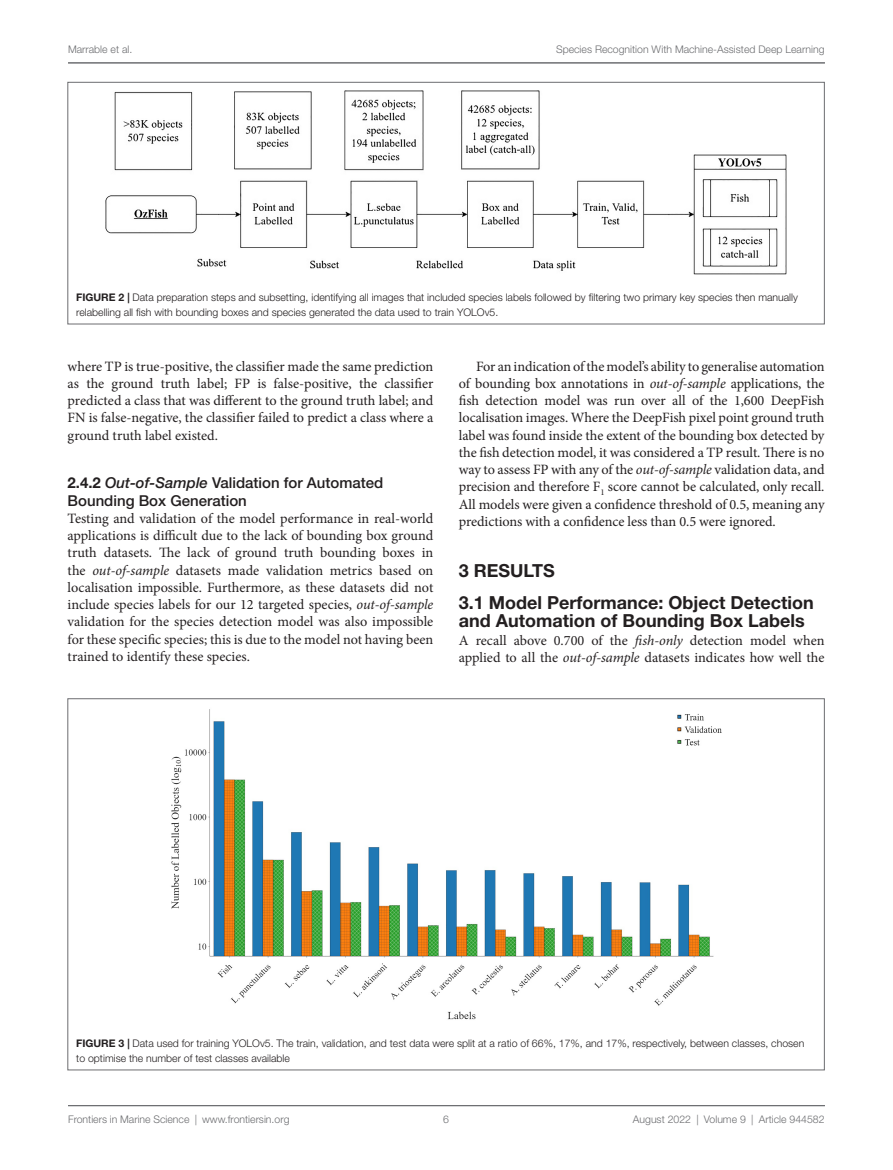
<style>
.page{position:relative;width:893px;height:1170px;background:#fff}
.page>*{position:absolute;margin:0;border:0;box-sizing:border-box;transform-origin:0 0}
.SecHeadB{font:700 18px/18.8px "Helvetica Neue LT Std";color:#231f20}
.SecHeadA{font:700 18px "Helvetica Neue LT Std";color:#231f20}
.SecHeadC{font:500 15px/18px "Helvetica Neue LT Std";color:#231f20}
.Para{font:14.25px/17.2px "Minion Pro";color:#231f20;text-align:justify}
.ParaIndent{font:14.25px/17.2px "Minion Pro";letter-spacing:-.005em;color:#231f20;text-align:justify}
.FigCaption{font:300 10.5px/14.2px "Helvetica Neue LT Std";color:#231f20}
.t1{font:300 10.5px "Helvetica Neue LT Std";color:#6c6d70}
.s1{font-weight:700}
.s2{font-style:italic}
</style>
<div class="page">
<hr style="left:68px;top:63px;width:757px;height:1px;background:#6c6d70">
<hr style="left:68px;top:1105px;width:757px;height:1px;background:#6c6d70">
<img style="left:171px;top:709px;width:551px;height:311px">
<img style="left:106px;top:91px;width:680px;height:183px">
<div style="left:68px;top:82px;width:756px;height:242px;border:1px solid #6c6d70"></div>
<p class="t1" style="left:68px;top:43px;width:66px">Marrable et al.</p>
<p class="t1" style="left:556px;top:43px;width:270px">Species Recognition With Machine-Assisted Deep Learning</p>
<p class="FigCaption" style="left:76px;top:290px;width:723px"><span class="s1">FIGURE 2 |</span> Data preparation steps and subsetting, identifying all images that included species labels followed by filtering two primary key species then manually relabelling all fish with bounding boxes and species generated the data used to train YOLOv5.</p>
<p class="Para" style="left:68px;top:357px;width:367px">where TP is true-positive, the classifier made the same prediction as the ground truth label; FP is false-positive, the classifier predicted a class that was different to the ground truth label; and FN is false-negative, the classifier failed to predict a class where a ground truth label existed.</p>
<p class="SecHeadC" style="left:68px;top:473px;width:317px"><span class="s1">2.4.2</span> <span class="s2">Out-of-Sample</span> Validation for Automated<br>Bounding Box Generation</p>
<p class="Para" style="left:68px;top:510px;width:367px">Testing and validation of the model performance in real-world applications is difficult due to the lack of bounding box ground truth datasets. The lack of ground truth bounding boxes in the <span class="s2">out-of-sample</span> datasets made validation metrics based on localisation impossible. Furthermore, as these datasets did not include species labels for our 12 targeted species, <span class="s2">out-of-sample </span>validation for the species detection model was also impossible for these specific species; this is due to the model not having been trained to identify these species.</p>
<p class="ParaIndent" style="left:459px;top:357px;width:367px;text-indent:17px">For an indication of the model’s ability to generalise automation of bounding box annotations in <span class="s2">out-of-sample</span> applications, the fish detection model was run over all of the 1,600 DeepFish localisation images. Where the DeepFish pixel point ground truth label was found inside the extent of the bounding box detected by the fish detection model, it was considered a TP result. There is no way to assess FP with any of the <span class="s2">out-of-sample</span> validation data, and precision and therefore F<sub>1</sub> score cannot be calculated, only recall.<br>All models were given a confidence threshold of 0.5, meaning any predictions with a confidence less than 0.5 were ignored.</p>
<p class="SecHeadA" style="left:459px;top:559px;width:98px">3 RESULTS</p>
<p class="SecHeadB" style="left:459px;top:592px;width:356px">3.1 Model Performance: Object Detection and Automation of Bounding Box Labels</p>
<p class="Para" style="left:459px;top:631px;width:367px">A recall above 0.700 of the <span class="s2">fish-only</span> detection model when applied to all the <span class="s2">out-of-sample</span> datasets indicates how well the</p>
<p class="FigCaption" style="left:76px;top:1036px;width:730px"><span class="s1">FIGURE 3 |</span> Data used for training YOLOv5. The train, validation, and test data were split at a ratio of 66%, 17%, and 17%, respectively, between classes, chosen to optimise the number of test classes available</p>
<p class="t1" style="left:68px;top:1112px;width:223px">Frontiers in Marine Science | www.frontiersin.org</p>
<p class="t1" style="left:443px;top:1112px;width:7px">6</p>
<p class="t1" style="left:633px;top:1112px;width:193px">August 2022 | Volume 9 | Article 944582</p>
</div>
